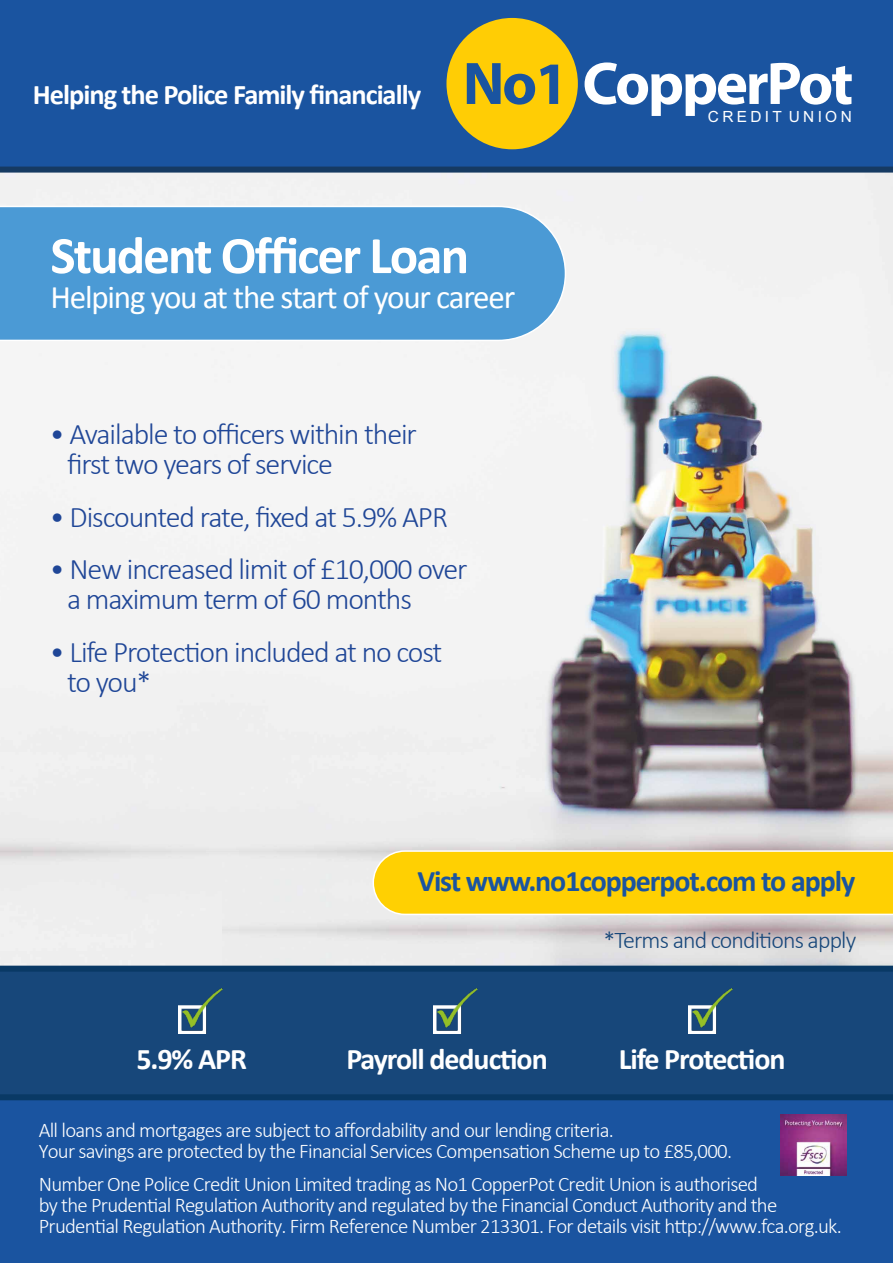
<style>
.page{position:relative;width:893px;height:1263px;background:#fff}
.page>*{position:absolute;margin:0;border:0;box-sizing:border-box;transform-origin:0 0}
.t1{font:700 60.6px "Myriad Pro";letter-spacing:-.035em;color:#fff}
.t2{font:700 53.1px "Calibri";letter-spacing:-.035em;color:#fff}
.t3{font:33px "Calibri";letter-spacing:-.035em;color:#fff}
.t4{font:300 30px/30px "Calibri";letter-spacing:-.035em;color:#1f4697}
.t5{font:700 30px "Calibri";letter-spacing:-.035em;color:#fff}
.t6{font:700 30px "Calibri";letter-spacing:-.035em;color:#1a54a0}
.t7{font:700 28.5px "Calibri";letter-spacing:-.035em;color:#fff}
.t8{font:300 24px "Calibri";letter-spacing:-.035em;color:#17477a}
.t9{font:300 20.85px/20.9px "Calibri";letter-spacing:-.035em;color:#fff}
.t10{font:15.45px "Arial";color:#fff}
</style>
<div class="page">
<img style="left:223px;top:173px;width:670px;height:793px">
<div style="left:0;top:0;width:893px;height:173px;background:#1a54a0"></div>
<div style="left:0;top:1093px;width:893px;height:170px;background:#1a54a0"></div>
<img style="left:780px;top:1114px;width:66px;height:61px">
<svg style="left:446px;top:18px;width:132px;height:131px;background:#b2a438"></svg>
<svg style="left:0;top:966px;width:893px;height:134px;background:#154578"></svg>
<img style="left:433px;top:989px;width:45px;height:44px">
<img style="left:178px;top:989px;width:44px;height:44px">
<img style="left:688px;top:989px;width:45px;height:44px">
<svg style="left:372px;top:850px;width:521px;height:65px;background:#fed211"></svg>
<div style="left:0;top:206px;width:566px;height:135px;background:#4b9ad5"></div>
<h3 class="t7" style="left:33px;top:76px;width:390px">Helping the Police Family financially</h3>
<h2 class="t2" style="left:50px;top:221px;width:420px">Student Officer Loan</h2>
<h3 class="t3" style="left:50px;top:276px;width:466px">Helping you at the start of your career</h3>
<h3 class="t4" style="left:67px;top:418px;width:351px;text-indent:-17px">• Available to officers within their first two years of service</h3>
<h3 class="t4" style="left:50px;top:500px;width:400px">• Discounted rate, fixed at 5.9% APR</h3>
<h3 class="t4" style="left:67px;top:553px;width:402px;text-indent:-17px">• New increased limit of £10,000 over a maximum term of 60 months</h3>
<h3 class="t4" style="left:67px;top:635px;width:377px;text-indent:-17px">• Life Protection included at no cost to you*</h3>
<h1 class="t1" style="left:582px;top:44px;width:272px">CopperPot</h1>
<p class="t10" style="left:708px;top:107px;width:145px">C R E D I T U N I O N</p>
<h3 class="t6" style="left:417px;top:861px;width:439px">Vist www.no1copperpot.com to apply</h3>
<p class="t8" style="left:603px;top:925px;width:254px">*Terms and conditions apply</p>
<h3 class="t5" style="left:136px;top:1040px;width:112px">5.9% APR</h3>
<h3 class="t5" style="left:346px;top:1040px;width:203px">Payroll deduction</h3>
<h3 class="t5" style="left:619px;top:1040px;width:168px">Life Protection</h3>
<p class="t9" style="left:39px;top:1118px;width:695px">All loans and mortgages are subject to affordability and our lending criteria.<br>Your savings are protected by the Financial Services Compensation Scheme up to £85,000.</p>
<p class="t9" style="left:39px;top:1173px;width:805px">Number One Police Credit Union Limited trading as No1 CopperPot Credit Union is authorised<br>by the Prudential Regulation Authority and regulated by the Financial Conduct Authority and the<br>Prudential Regulation Authority. Firm Reference Number 213301. For details visit http://www.fca.org.uk.</p>
</div>
